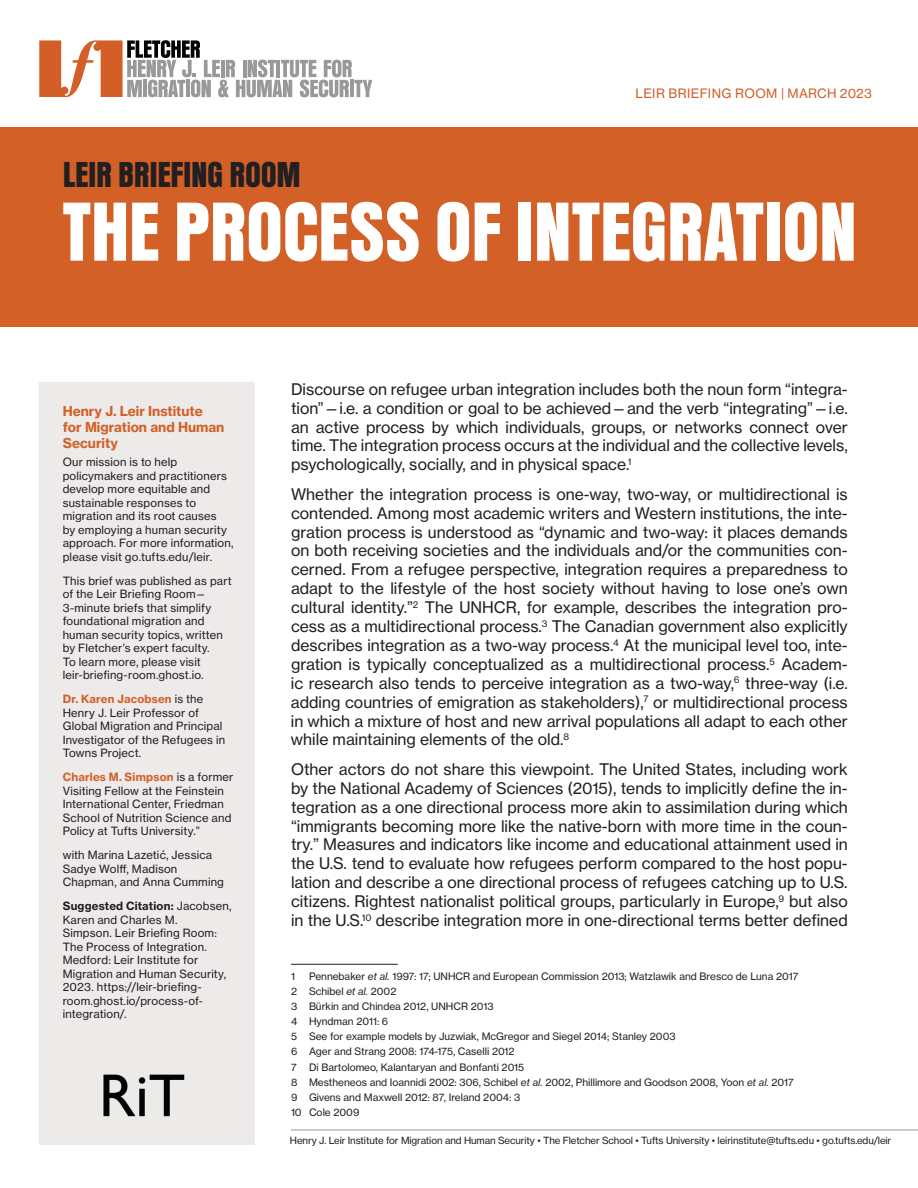
<style>
.page{position:relative;width:918px;height:1188px;background:#fff}
.page>*{position:absolute;margin:0;border:0;box-sizing:border-box;transform-origin:0 0}
.t1{font:87px "Anzeigen Gro";letter-spacing:-.01em;color:#fff}
.t2{font:37.5px "Anzeigen Gro";letter-spacing:-.01em;color:#231f20}
.t3{font:15.75px/18.9px "N Haas Grotesk TX Pro 55 Rg";color:#231f20;text-align:justify}
.t4{font:13.5px/16.2px "N Haas Grotesk TX Pro 75 Bd";color:#d26027}
.t5{font:12.75px "N Haas Grotesk TX Pro 55 Rg";letter-spacing:.025em;color:#d26027}
.t6{font:11.25px/13.5px "N Haas Grotesk TX Pro 55 Rg";letter-spacing:.015em;color:#231f20}
.t7{font:11.25px "N Haas Grotesk TX Pro 75 Bd";letter-spacing:.02em;color:#d26027}
.t8{font:11.25px "N Haas Grotesk TX Pro 75 Bd";letter-spacing:.02em;color:#231f20}
.t9{font:10.2px/15.1px "N Haas Grotesk TX Pro 55 Rg";color:#231f20}
.t10{font:9.75px "N Haas Grotesk TX Pro 55 Rg";letter-spacing:-.01em;color:#231f20}
.s1{font-family:"N Haas Grotesk TX Pro 55 Rg";color:#231f20}
.s2{font-family:"N Haas Grotesk TX Pro 55 Rg"}
.s3{font-family:"N Haas Grotesk TX Pro 56 It"}
</style>
<div class="page">
<hr style="left:291px;top:964px;width:107px;height:1px;background:#231f20">
<div style="left:0;top:127px;width:918px;height:200px;background:#d26027"></div>
<svg style="left:39px;top:40px;width:333px;height:57px"></svg>
<div style="left:39px;top:382px;width:216px;height:762px;background:#edeaea"></div>
<hr style="left:291px;top:1130px;width:627px;height:1px;background:#989797">
<img style="left:103px;top:1074px;width:82px;height:43px">
<h2 class="t2" style="left:63px;top:154px;width:240px">LEIR BRIEFING ROOM</h2>
<p class="t5" style="left:636px;top:86px;width:238px">LEIR BRIEFING ROOM | MARCH 2023</p>
<h1 class="t1" style="left:63px;top:185px;width:796px">THE PROCESS OF INTEGRATION</h1>
<p class="t4" style="left:63px;top:403px;width:163px">Henry J. Leir Institute for Migration and Human<br>Security</p>
<p class="t6" style="left:63px;top:456px;width:172px">Our mission is to help policymakers and practitioners develop more equitable and sustainable responses to migration and its root causes<br>by employing a human security approach. For more information, please visit go.tufts.edu/leir.</p>
<p class="t6" style="left:63px;top:574px;width:171px">This brief was published as part of the Leir Briefing Room—<br>3-minute briefs that simplify foundational migration and human security topics, written by Fletcher’s expert faculty.<br>To learn more, please visit leir-briefing-room.ghost.io.</p>
<p class="t7" style="left:63px;top:692px;width:142px">Dr. Karen Jacobsen <span class="s1">is the</span></p>
<p class="t6" style="left:63px;top:706px;width:164px">Henry J. Leir Professor of<br>Global Migration and Principal<br>Investigator of the Refugees in<br>Towns Project.</p>
<p class="t7" style="left:63px;top:770px;width:172px">Charles M. Simpson <span class="s1">is a former</span></p>
<p class="t6" style="left:63px;top:784px;width:170px">Visiting Fellow at the Feinstein<br>International Center, Friedman<br>School of Nutrition Science and<br>Policy at Tufts University.”</p>
<p class="t6" style="left:63px;top:849px;width:163px">with Marina Lazetić, Jessica<br>Sadye Wolff, Madison<br>Chapman, and Anna Cumming</p>
<p class="t8" style="left:63px;top:899px;width:170px">Suggested Citation: <span class="s2">Jacobsen,</span></p>
<p class="t6" style="left:63px;top:913px;width:165px">Karen and Charles M.<br>Simpson. Leir Briefing Room:<br>The Process of Integration.<br>Medford: Leir Institute for<br>Migration and Human Security,<br>2023. https://leir-briefing&shy;room.ghost.io/process-of&shy;integration/.</p>
<p class="t3" style="left:291px;top:379px;width:558px">Discourse on refugee urban integration includes both the noun form “integra&shy;tion”—i.e. a condition or goal to be achieved—and the verb “integrating”—i.e. an active process by which individuals, groups, or networks connect over time. The integration process occurs at the individual and the collective levels, psychologically, socially, and in physical space.<sup>1</sup></p>
<p class="t3" style="left:291px;top:484px;width:558px">Whether the integration process is one-way, two-way, or multidirectional is contended. Among most academic writers and Western institutions, the inte&shy;gration process is understood as “dynamic and two-way: it places demands on both receiving societies and the individuals and/or the communities con&shy;cerned. From a refugee perspective, integration requires a preparedness to adapt to the lifestyle of the host society without having to lose one’s own cultural identity.”<sup>2</sup> The UNHCR, for example, describes the integration pro&shy;cess as a multidirectional process.<sup>3</sup> The Canadian government also explicitly describes integration as a two-way process.<sup>4</sup> At the municipal level too, inte&shy;gration is typically conceptualized as a multidirectional process.<sup>5</sup> Academ&shy;ic research also tends to perceive integration as a two-way,<sup>6</sup> three-way (i.e. adding countries of emigration as stakeholders),<sup>7</sup> or multidirectional process in which a mixture of host and new arrival populations all adapt to each other while maintaining elements of the old.<sup>8</sup></p>
<p class="t3" style="left:291px;top:760px;width:558px">Other actors do not share this viewpoint. The United States, including work by the National Academy of Sciences (2015), tends to implicitly define the in&shy;tegration as a one directional process more akin to assimilation during which “immigrants becoming more like the native-born with more time in the coun&shy;try.” Measures and indicators like income and educational attainment used in the U.S. tend to evaluate how refugees perform compared to the host popu&shy;lation and describe a one directional process of refugees catching up to U.S. citizens. Rightest nationalist political groups, particularly in Europe,<sup>9</sup> but also in the U.S.<sup>10</sup> describe integration more in one-directional terms better defined</p>
<p class="t9" style="left:291px;top:968px;width:509px;text-indent:18px">Pennebaker <span class="s3">et al.</span> 1997: 17; UNHCR and European Commission 2013; Watzlawik and Bresco de Luna 2017<br>2 Schibel <span class="s3">et al.</span> 2002<br>3 Bürkin and Chindea 2012, UNHCR 2013<br>4 Hyndman 2011: 6<br>5 See for example models by Juzwiak, McGregor and Siegel 2014; Stanley 2003<br>6 Ager and Strang 2008: 174-175, Caselli 2012<br>7 Di Bartolomeo, Kalantaryan and Bonfanti 2015<br>8 Mestheneos and Ioannidi 2002: 306, Schibel <span class="s3">et al.</span> 2002, Phillimore and Goodson 2008, Yoon <span class="s3">et al.</span> 2017<br>9 Givens and Maxwell 2012: 87, Ireland 2004: 3<br>10 Cole 2009</p>
<p class="t10" style="left:290px;top:1135px;width:603px">Henry J. Leir Institute for Migration and Human Security • The Fletcher School • Tufts University • leirinstitute@tufts.edu • go.tufts.edu/leir</p>
<p class="t9" style="left:291px;top:968px;width:5px">1</p>
</div>
